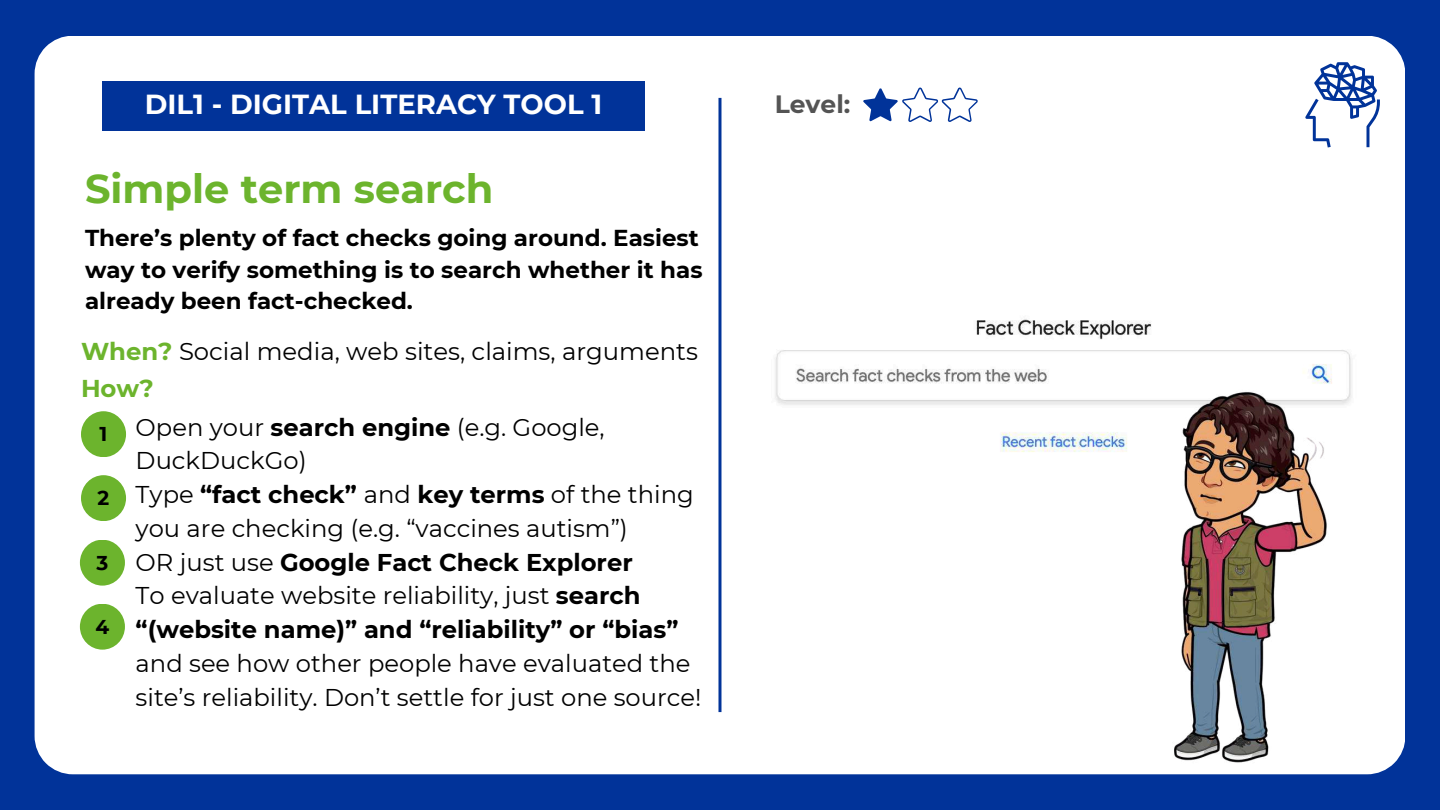
<style>
.page{position:relative;width:1440px;height:810px;background:#013399}
.page>*{position:absolute;margin:0;border:0;box-sizing:border-box;transform-origin:0 0}
.t1{font:700 40px "Montserrat";color:#6cb42d}
.t2{font:700 27.5px "Montserrat";color:#fff}
.t3{font:700 25px "Montserrat";color:#545454}
.t4{font:24.3px/36.8px "Montserrat";color:#000}
.t5{font:24.2px/33.8px "Montserrat";color:#000}
.t6{font:700 23px/31.5px "Montserrat";color:#000}
.t7{font:700 20px "Montserrat";color:#000}
.s1{font-weight:700;color:#6cb42d}
.s2{font-weight:700}
</style>
<div class="page">
<div style="left:35px;top:36px;width:1370px;height:738px;background:#fff"></div>
<hr style="left:718px;top:98px;width:3px;height:614px;background:#013399">
<div style="left:102px;top:81px;width:543px;height:50px;background:#013399"></div>
<div style="left:737px;top:257px;width:643px;height:241px;background:#fff"></div>
<svg style="left:1305px;top:62px;width:75px;height:86px"></svg>
<svg style="left:863px;top:88px;width:116px;height:34px"></svg>
<div style="left:81px;top:411px;width:45px;height:46px;background:#6cb42d;border-radius:50%"></div>
<div style="left:81px;top:475px;width:45px;height:46px;background:#6cb42d;border-radius:50%"></div>
<div style="left:80px;top:540px;width:45px;height:46px;background:#6cb42d;border-radius:50%"></div>
<div style="left:80px;top:604px;width:45px;height:46px;background:#6cb42d;border-radius:50%"></div>
<img style="left:1008px;top:338px;width:397px;height:432px">
<p class="t2" style="left:145px;top:88px;width:459px">DIL1 - DIGITAL LITERACY TOOL 1</p>
<p class="t3" style="left:775px;top:89px;width:77px">Level:</p>
<h1 class="t1" style="left:85px;top:164px;width:410px">Simple term search</h1>
<p class="t6" style="left:85px;top:222px;width:619px">There’s plenty of fact checks going around. Easiest way to verify something is to search whether it has already been fact-checked.</p>
<p class="t4" style="left:81px;top:333px;width:619px"><span class="s1">When?</span> Social media, web sites, claims, arguments<br><span class="s1">How?</span></p>
<p class="t7" style="left:100px;top:422px;width:9px">1</p>
<p class="t7" style="left:98px;top:486px;width:13px">2</p>
<p class="t7" style="left:97px;top:550px;width:13px">3</p>
<p class="t7" style="left:96px;top:614px;width:15px">4</p>
<p class="t5" style="left:136px;top:410px;width:560px">Open your <span class="s2">search engine</span> (e.g. Google, DuckDuckGo)<br>Type <span class="s2">“fact check”</span> and <span class="s2">key terms</span> of the thing you are checking (e.g. “vaccines autism”)<br>OR just use <span class="s2">Google Fact Check Explorer<br></span>To evaluate website reliability, just <span class="s2">search “(website name)” and “reliability” or “bias”</span></p>
<p class="t5" style="left:136px;top:646px;width:567px">and see how other people have evaluated the site’s reliability. Don’t settle for just one source!</p>
</div>
